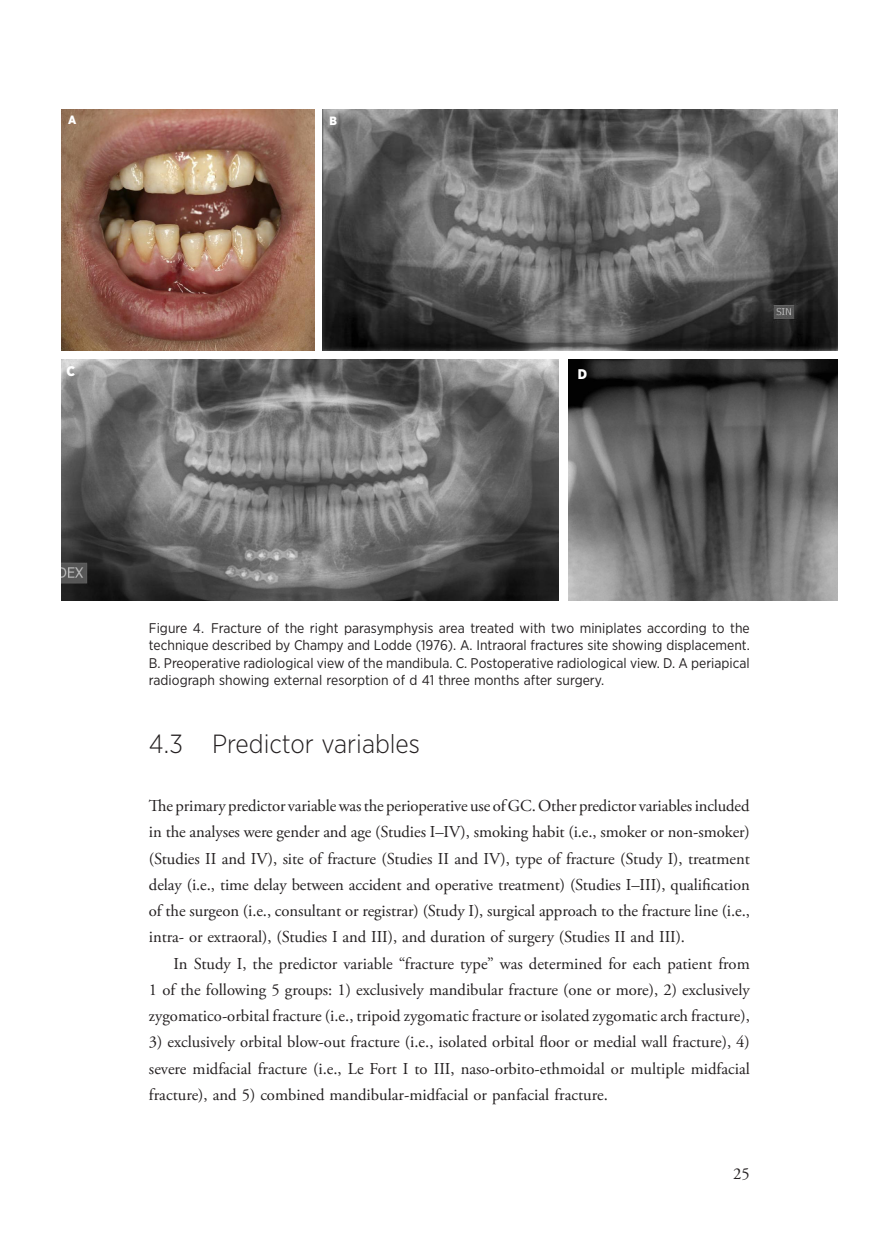
<style>
.page{position:relative;width:874px;height:1241px;background:#fff}
.page>*{position:absolute;margin:0;border:0;box-sizing:border-box;transform-origin:0 0}
.t1{font:300 26.25px "Gotham Narrow";color:#231f20}
.t2{font:16.62px/26.2px "Adobe Garamond Pro";color:#231f20;text-align:justify}
.t3{font:14px/17.5px "Gotham Narrow";color:#231f20;text-align:justify}
.t4{font:900 14px "Gotham Narrow";color:#fff}
.t5{font:900 12.08px "Gotham Narrow";color:#fff}
</style>
<div class="page">
<img style="left:61px;top:359px;width:497px;height:241px">
<img style="left:568px;top:359px;width:269px;height:241px">
<img style="left:61px;top:109px;width:253px;height:241px">
<img style="left:322px;top:109px;width:515px;height:241px">
<p class="t5" style="left:68px;top:111px;width:10px">A</p>
<p class="t5" style="left:329px;top:112px;width:8px">B</p>
<p class="t4" style="left:66px;top:362px;width:9px">C</p>
<p class="t4" style="left:577px;top:365px;width:10px">D</p>
<p class="t3" style="left:149px;top:618px;width:602px">Figure 4. Fracture of the right parasymphysis area treated with two miniplates according to the technique described by Champy and Lodde (1976). A. Intraoral fractures site showing displacement.<br>B. Preoperative radiological view of the mandibula. C. Postoperative radiological view. D. A periapical radiograph showing external resorption of d 41 three months after surgery.</p>
<h1 class="t1" style="left:149px;top:727px;width:272px">4.3 Predictor variables</h1>
<p class="t2" style="left:149px;top:793px;width:602px">The primary predictor variable was the perioperative use of GC. Other predictor variables included in the analyses were gender and age (Studies I–IV), smoking habit (i.e., smoker or non-smoker) (Studies II and IV), site of fracture (Studies II and IV), type of fracture (Study I), treatment delay (i.e., time delay between accident and operative treatment) (Studies I–III), qualification of the surgeon (i.e., consultant or registrar) (Study I), surgical approach to the fracture line (i.e., intra- or extraoral), (Studies I and III), and duration of surgery (Studies II and III).</p>
<p class="t2" style="left:149px;top:950px;width:602px;text-indent:25px">In Study I, the predictor variable “fracture type” was determined for each patient from 1 of the following 5 groups: 1) exclusively mandibular fracture (one or more), 2) exclusively zygomatico-orbital fracture (i.e., tripoid zygomatic fracture or isolated zygomatic arch fracture),</p>
<p class="t2" style="left:149px;top:1029px;width:602px">3) exclusively orbital blow-out fracture (i.e., isolated orbital floor or medial wall fracture), 4) severe midfacial fracture (i.e., Le Fort I to III, naso-orbito-ethmoidal or multiple midfacial fracture), and 5) combined mandibular-midfacial or panfacial fracture.</p>
<p class="t2" style="left:732px;top:1160px;width:18px">25</p>
</div>
